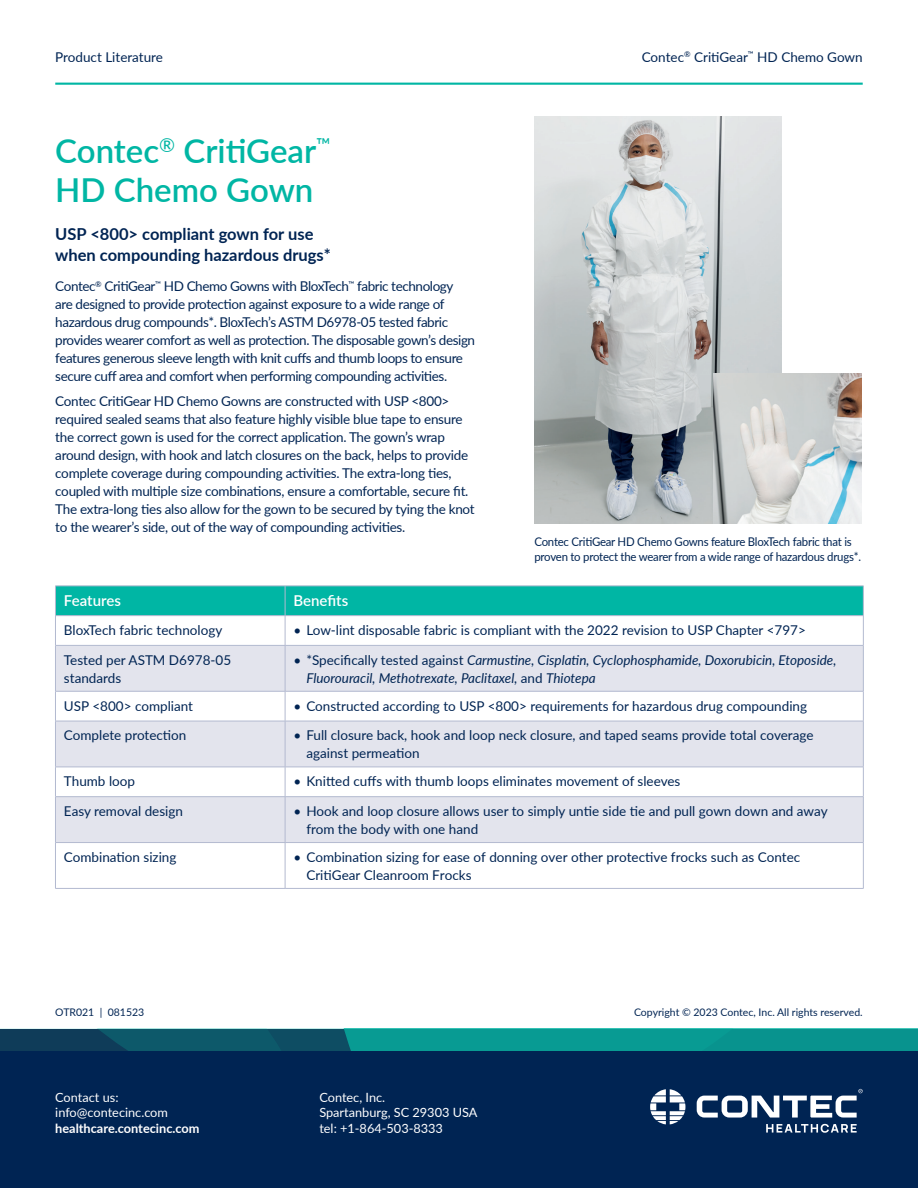
<style>
.page{position:relative;width:918px;height:1188px;background:#fff}
.page>*{position:absolute;margin:0;border:0;box-sizing:border-box;transform-origin:0 0}
.t1{font:600 33px/39px "Lato";color:#00b6a4}
.t2{font:700 16.5px/21px "Lato";color:#002453}
.t3{font:600 15px "Lato";color:#fff}
.t4{font:13.5px/18px "Lato";letter-spacing:-.02em;color:#002453}
.t5{font:13.5px/18px "Lato";color:#002453}
.t6{font:italic 13.5px/18px "Lato";color:#002453}
.t7{font:12.75px/15.3px "Lato";color:#fff}
.t8{font:700 12.75px "Lato";color:#fff}
.t9{font:12px/15px "Lato";letter-spacing:-.02em;color:#002453;scale:.95 1}
.t10{font:10.5px "Lato";color:#002453}
.s1{font-style:normal}
</style>
<div class="page">
<div style="left:0;top:1039px;width:918px;height:149px;background:#002453"></div>
<svg style="left:697px;top:1089px;width:166px;height:29px"></svg>
<svg style="left:650px;top:1089px;width:35px;height:35px"></svg>
<svg style="left:766px;top:1124px;width:91px;height:9px"></svg>
<svg style="left:0;top:1029px;width:918px;height:21px;background:#0a7b7f"></svg>
<hr style="left:55px;top:83px;width:808px;height:2px;background:#00b6a4">
<svg style="left:56px;top:646px;width:807px;height:196px;fill:#e3e4ed"></svg>
<svg style="left:55px;top:586px;width:809px;height:59px"></svg>
<hr style="left:55px;top:645px;width:230px;height:1px;background:#b3bad0">
<hr style="left:55px;top:646px;width:1px;height:45px;background:#b3bad0">
<hr style="left:285px;top:645px;width:579px;height:1px;background:#b3bad0">
<hr style="left:285px;top:646px;width:1px;height:45px;background:#b3bad0">
<hr style="left:863px;top:646px;width:1px;height:45px;background:#b3bad0">
<hr style="left:55px;top:691px;width:230px;height:1px;background:#b3bad0">
<hr style="left:55px;top:691px;width:1px;height:30px;background:#b3bad0">
<hr style="left:285px;top:691px;width:579px;height:1px;background:#b3bad0">
<hr style="left:285px;top:691px;width:1px;height:30px;background:#b3bad0">
<hr style="left:863px;top:691px;width:1px;height:30px;background:#b3bad0">
<hr style="left:55px;top:721px;width:230px;height:1px;background:#b3bad0">
<hr style="left:55px;top:721px;width:1px;height:46px;background:#b3bad0">
<hr style="left:285px;top:721px;width:579px;height:1px;background:#b3bad0">
<hr style="left:285px;top:721px;width:1px;height:46px;background:#b3bad0">
<hr style="left:863px;top:721px;width:1px;height:46px;background:#b3bad0">
<hr style="left:55px;top:767px;width:230px;height:1px;background:#b3bad0">
<svg style="left:55px;top:768px;width:1px;height:28px"></svg>
<hr style="left:285px;top:767px;width:579px;height:1px;background:#b3bad0">
<svg style="left:285px;top:767px;width:1px;height:29px"></svg>
<svg style="left:863px;top:767px;width:1px;height:29px"></svg>
<hr style="left:55px;top:796px;width:230px;height:1px;background:#b3bad0">
<hr style="left:55px;top:797px;width:1px;height:45px;background:#b3bad0">
<hr style="left:285px;top:796px;width:579px;height:1px;background:#b3bad0">
<hr style="left:285px;top:797px;width:1px;height:45px;background:#b3bad0">
<hr style="left:863px;top:797px;width:1px;height:45px;background:#b3bad0">
<hr style="left:55px;top:842px;width:230px;height:1px;background:#b3bad0">
<hr style="left:55px;top:843px;width:1px;height:45px;background:#b3bad0">
<hr style="left:285px;top:842px;width:579px;height:1px;background:#b3bad0">
<hr style="left:285px;top:843px;width:1px;height:45px;background:#b3bad0">
<hr style="left:863px;top:843px;width:1px;height:45px;background:#b3bad0">
<hr style="left:55px;top:888px;width:230px;height:1px;background:#b3bad0">
<hr style="left:285px;top:888px;width:579px;height:1px;background:#b3bad0">
<img style="left:534px;top:117px;width:248px;height:407px">
<img style="left:713px;top:374px;width:149px;height:149px">
<p class="t5" style="left:55px;top:47px;width:109px">Product Literature</p>
<h1 class="t1" style="left:55px;top:130px;width:277px">Contec<sup>®</sup> CritiGear<sup>™<br></sup>HD Chemo Gown</h1>
<p class="t2" style="left:55px;top:222px;width:277px">USP &lt;800&gt; compliant gown for use when compounding hazardous drugs*</p>
<p class="t4" style="left:55px;top:277px;width:421px">Contec<sup>®</sup> CritiGear<sup>™</sup> HD Chemo Gowns with BloxTech<sup>™</sup> fabric technology<br>are designed to provide protection against exposure to a wide range of hazardous drug compounds*. BloxTech’s ASTM D6978-05 tested fabric provides wearer comfort as well as protection. The disposable gown’s design features generous sleeve length with knit cuffs and thumb loops to ensure secure cuff area and comfort when performing compounding activities.</p>
<p class="t4" style="left:55px;top:392px;width:421px">Contec CritiGear HD Chemo Gowns are constructed with USP &lt;800&gt; required sealed seams that also feature highly visible blue tape to ensure the correct gown is used for the correct application. The gown’s wrap around design, with hook and latch closures on the back, helps to provide complete coverage during compounding activities. The extra-long ties, coupled with multiple size combinations, ensure a comfortable, secure fit.<br>The extra-long ties also allow for the gown to be secured by tying the knot to the wearer’s side, out of the way of compounding activities.</p>
<p class="t5" style="left:642px;top:47px;width:222px">Contec<sup>®</sup> CritiGear<sup>™</sup> HD Chemo Gown</p>
<p class="t9" style="left:534px;top:534px;width:345px">Contec CritiGear HD Chemo Gowns feature BloxTech fabric that is proven to protect the wearer from a wide range of hazardous drugs*.</p>
<p class="t3" style="left:64px;top:590px;width:58px">Features</p>
<p class="t3" style="left:294px;top:590px;width:56px">Benefits</p>
<p class="t5" style="left:64px;top:621px;width:160px">BloxTech fabric technology</p>
<p class="t5" style="left:294px;top:621px;width:514px">• Low-lint disposable fabric is compliant with the 2022 revision to USP Chapter &lt;797&gt;</p>
<p class="t5" style="left:64px;top:650px;width:169px">Tested per ASTM D6978-05 standards</p>
<p class="t6" style="left:306px;top:650px;width:532px;text-indent:-13px"><span class="s1">• *Specifically tested against</span> Carmustine, Cisplatin, Cyclophosphamide, Doxorubicin, Etoposide,<br>Fluorouracil, Methotrexate, Paclitaxel, <span class="s1">and</span> Thiotepa</p>
<p class="t5" style="left:64px;top:696px;width:131px">USP &lt;800&gt; compliant</p>
<p class="t5" style="left:294px;top:696px;width:515px">• Constructed according to USP &lt;800&gt; requirements for hazardous drug compounding</p>
<p class="t5" style="left:64px;top:726px;width:124px">Complete protection</p>
<p class="t5" style="left:306px;top:726px;width:509px;text-indent:-13px">• Full closure back, hook and loop neck closure, and taped seams provide total coverage against permeation</p>
<p class="t5" style="left:64px;top:772px;width:73px">Thumb loop</p>
<p class="t5" style="left:294px;top:772px;width:388px">• Knitted cuffs with thumb loops eliminates movement of sleeves</p>
<p class="t5" style="left:64px;top:802px;width:121px">Easy removal design</p>
<p class="t5" style="left:306px;top:802px;width:523px;text-indent:-13px">• Hook and loop closure allows user to simply untie side tie and pull gown down and away from the body with one hand</p>
<p class="t5" style="left:64px;top:847px;width:114px">Combination sizing</p>
<p class="t5" style="left:306px;top:847px;width:495px;text-indent:-13px">• Combination sizing for ease of donning over other protective frocks such as Contec<br>CritiGear Cleanroom Frocks</p>
<p class="t10" style="left:55px;top:1005px;width:91px">OTR021 | 081523</p>
<p class="t10" style="left:634px;top:1005px;width:230px">Copyright © 2023 Contec, Inc. All rights reserved.</p>
<p class="t7" style="left:55px;top:1089px;width:114px">Contact us: info@contecinc.com</p>
<p class="t8" style="left:55px;top:1119px;width:146px">healthcare.contecinc.com</p>
<p class="t7" style="left:319px;top:1089px;width:160px">Contec, Inc.<br>Spartanburg, SC 29303 USA tel: +1-864-503-8333</p>
</div>
